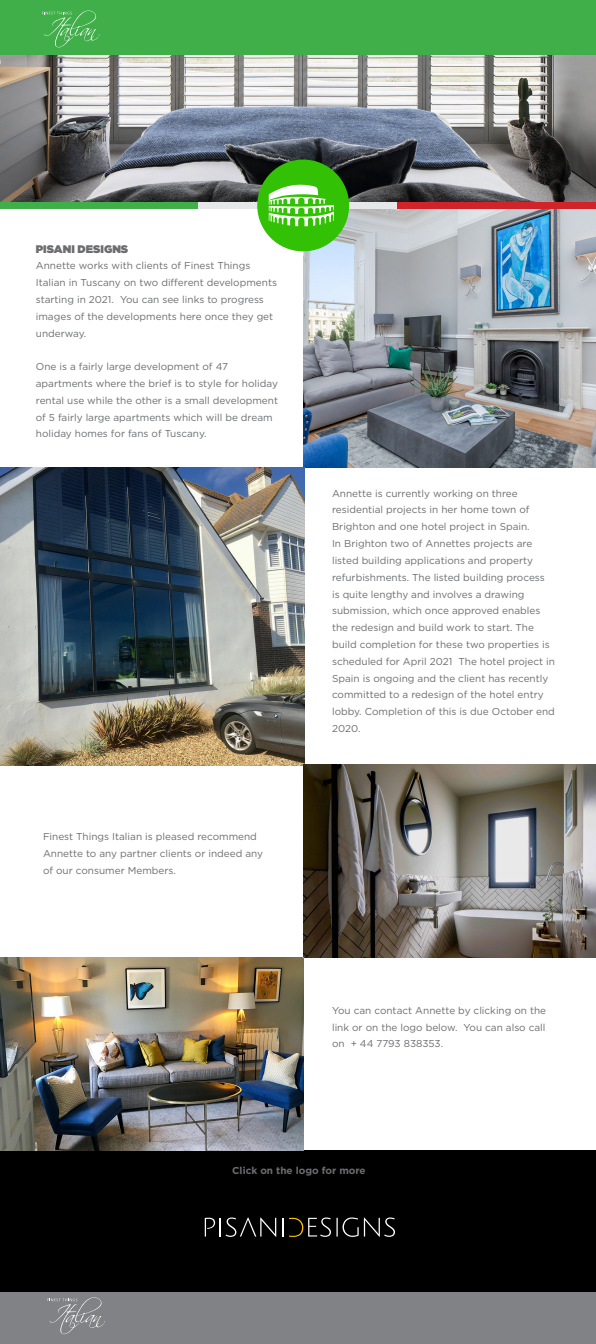
<style>
.page{position:relative;width:596px;height:1344px;background:#fff}
.page>*{position:absolute;margin:0;border:0;box-sizing:border-box;transform-origin:0 0}
.head{font:900 11px "Gotham";color:#6c6d70}
.body{font:10px/16.8px "Gotham";color:#6c6d70}
.body-2{font:700 10px "Gotham";color:#6c6d70}
</style>
<div class="page">
<div style="left:0;top:1150px;width:595px;height:142px;background:#000"></div>
<svg style="left:205px;top:1217px;width:71px;height:20px"></svg>
<svg style="left:282px;top:1218px;width:1px;height:18px"></svg>
<svg style="left:289px;top:1217px;width:106px;height:20px"></svg>
<img style="left:0;top:54px;width:595px;height:148px">
<img style="left:303px;top:209px;width:292px;height:258px">
<div style="left:0;top:0;width:595px;height:54px;background:#40ae49"></div>
<svg style="left:42px;top:11px;width:57px;height:36px"></svg>
<div style="left:0;top:202px;width:198px;height:7px;background:#40ae49"></div>
<div style="left:198px;top:202px;width:198px;height:7px;background:#e6e7e9"></div>
<div style="left:396px;top:202px;width:199px;height:7px;background:#d1232a"></div>
<div style="left:257px;top:160px;width:92px;height:91px;background:#32c105;border-radius:50%"></div>
<svg style="left:268px;top:184px;width:65px;height:42px"></svg>
<img style="left:0;top:467px;width:304px;height:298px">
<img style="left:303px;top:765px;width:292px;height:192px">
<img style="left:0;top:957px;width:303px;height:193px">
<div style="left:0;top:1292px;width:595px;height:51px;background:#808285"></div>
<svg style="left:47px;top:1297px;width:58px;height:37px"></svg>
<p class="head" style="left:36px;top:241px;width:94px">PISANI DESIGNS</p>
<p class="body" style="left:36px;top:257px;width:242px">Annette works with clients of Finest Things Italian in Tuscany on two different developments starting in 2021. You can see links to progress images of the developments here once they get underway.</p>
<p class="body" style="left:36px;top:358px;width:243px">One is a fairly large development of 47 apartments where the brief is to style for holiday rental use while the other is a small development of 5 fairly large apartments which will be dream holiday homes for fans of Tuscany.</p>
<p class="body" style="left:43px;top:828px;width:221px">Finest Things Italian is pleased recommend<br>Annette to any partner clients or indeed any of our consumer Members.</p>
<p class="body" style="left:332px;top:484px;width:224px">Annette is currently working on three residential projects in her home town of Brighton and one hotel project in Spain.<br>In Brighton two of Annettes projects are listed building applications and property refurbishments. The listed building process<br>is quite lengthy and involves a drawing submission, which once approved enables the redesign and build work to start. The build completion for these two properties is scheduled for April 2021 The hotel project in Spain is ongoing and the client has recently committed to a redesign of the hotel entry lobby. Completion of this is due October end 2020.</p>
<p class="body" style="left:332px;top:1002px;width:215px;text-align:justify">You can contact Annette by clicking on the link or on the logo below. You can also call on + 44 7793 838353.</p>
<p class="body-2" style="left:232px;top:1163px;width:135px">Click on the logo for more</p>
</div>
